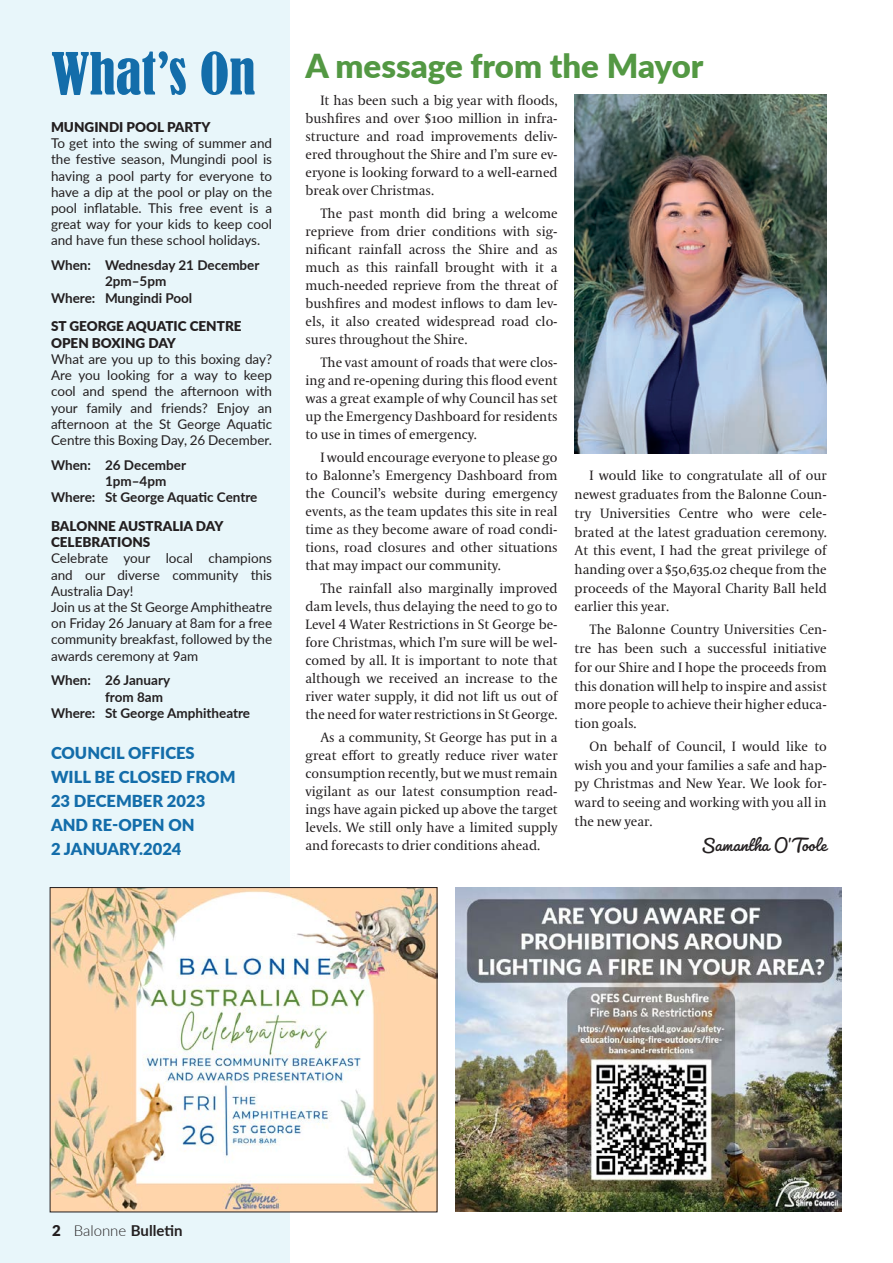
<style>
.page{position:relative;width:893px;height:1263px;background:#fff}
.page>*{position:absolute;margin:0;border:0;box-sizing:border-box;transform-origin:0 0}
.t1{font:condensed 54px "Bernard";color:#136daa}
.Heading{font:900 33px "Lato";color:#539843}
.First_Paragraph{font:21px "Pacifico";color:#231f20}
.Whats_on_EVENT_NAME{font:900 16.5px/24px "Lato";color:#136daa}
.t2{font:700 15px "Lato";color:#231f20}
.Body_Text{font:13.5px/18.1px "Coranto 2";color:#231f20;text-align:justify}
.What_s_On{font:13.5px/16.2px "Lato";color:#231f20;text-align:justify}
.What_s_On-2{font:700 13.5px/16.2px "Lato";color:#231f20}
.Whats_on_EVENT_NAME-2{font:900 13.5px/16.2px "Lato";color:#231f20}
.s1{font-weight:900}
.s2{font-weight:300}
</style>
<div class="page">
<div style="left:0;top:0;width:289px;height:1263px;background:#e8f6fa"></div>
<img style="left:575px;top:95px;width:252px;height:358px">
<img style="left:455px;top:887px;width:387px;height:325px">
<img style="left:52px;top:889px;width:383px;height:321px">
<p class="t1" style="left:51px;top:42px;width:206px">What’s On</p>
<p class="Whats_on_EVENT_NAME-2" style="left:51px;top:118px;width:161px">MUNGINDI POOL PARTY</p>
<p class="What_s_On" style="left:51px;top:135px;width:223px">To get into the swing of summer and the festive season, Mungindi pool is having a pool party for everyone to have a dip at the pool or play on the pool inflatable. This free event is a great way for your kids to keep cool and have fun these school holidays.</p>
<p class="What_s_On-2" style="left:105px;top:256px;width:156px;text-indent:-54px">When: Wednesday 21 December<br>2pm–5pm</p>
<p class="What_s_On-2" style="left:51px;top:289px;width:143px">Where: Mungindi Pool</p>
<p class="Whats_on_EVENT_NAME-2" style="left:51px;top:318px;width:192px">ST GEORGE AQUATIC CENTRE<br>OPEN BOXING DAY</p>
<p class="What_s_On" style="left:51px;top:350px;width:223px">What are you up to this boxing day?<br>Are you looking for a way to keep cool and spend the afternoon with your family and friends? Enjoy an afternoon at the St George Aquatic Centre this Boxing Day, 26 December.</p>
<p class="What_s_On-2" style="left:105px;top:456px;width:83px;text-indent:-54px">When: 26 December<br>1pm–4pm</p>
<p class="What_s_On-2" style="left:51px;top:488px;width:208px">Where: St George Aquatic Centre</p>
<p class="Whats_on_EVENT_NAME-2" style="left:51px;top:517px;width:174px">BALONNE AUSTRALIA DAY<br>CELEBRATIONS</p>
<p class="What_s_On" style="left:51px;top:550px;width:223px">Celebrate your local champions and our diverse community this Australia Day!</p>
<p class="What_s_On" style="left:51px;top:598px;width:223px">Join us at the St George Amphitheatre on Friday 26 January at 8am for a free community breakfast, followed by the awards ceremony at 9am</p>
<p class="What_s_On-2" style="left:105px;top:672px;width:67px;text-indent:-54px">When: 26 January from 8am</p>
<p class="What_s_On-2" style="left:51px;top:704px;width:201px">Where: St George Amphitheatre</p>
<p class="Whats_on_EVENT_NAME" style="left:51px;top:740px;width:186px">COUNCIL OFFICES<br>WILL BE CLOSED FROM<br>23 DECEMBER 2023<br>AND RE-OPEN ON<br>2 JANUARY.2024</p>
<p class="Heading" style="left:305px;top:41px;width:399px">A message from the Mayor</p>
<p class="Body_Text" style="left:305px;top:92px;width:254px;text-indent:15px">It has been such a big year with floods, bushfires and over $100 million in infra&shy;structure and road improvements deliv&shy;ered throughout the Shire and I’m sure ev&shy;eryone is looking forward to a well-earned break over Christmas.</p>
<p class="Body_Text" style="left:305px;top:205px;width:254px;text-indent:15px">The past month did bring a welcome reprieve from drier conditions with sig&shy;nificant rainfall across the Shire and as much as this rainfall brought with it a much-needed reprieve from the threat of bushfires and modest inflows to dam lev&shy;els, it also created widespread road clo&shy;sures throughout the Shire.</p>
<p class="Body_Text" style="left:305px;top:354px;width:254px;text-indent:15px">The vast amount of roads that were clos&shy;ing and re-opening during this flood event was a great example of why Council has set up the Emergency Dashboard for residents to use in times of emergency.</p>
<p class="Body_Text" style="left:305px;top:448px;width:254px;text-indent:15px">I would encourage everyone to please go to Balonne’s Emergency Dashboard from the Council’s website during emergency events, as the team updates this site in real time as they become aware of road condi&shy;tions, road closures and other situations that may impact our community.</p>
<p class="Body_Text" style="left:305px;top:579px;width:254px;text-indent:15px">The rainfall also marginally improved dam levels, thus delaying the need to go to Level 4 Water Restrictions in St George be&shy;fore Christmas, which I’m sure will be wel&shy;comed by all. It is important to note that although we received an increase to the river water supply, it did not lift us out of the need for water restrictions in St George.</p>
<p class="Body_Text" style="left:305px;top:728px;width:254px;text-indent:15px">As a community, St George has put in a great effort to greatly reduce river water consumption recently, but we must remain vigilant as our latest consumption read&shy;ings have again picked up above the target levels. We still only have a limited supply and forecasts to drier conditions ahead.</p>
<p class="Body_Text" style="left:575px;top:467px;width:254px;line-height:18.8px;text-indent:15px">I would like to congratulate all of our newest graduates from the Balonne Coun&shy;try Universities Centre who were cele&shy;brated at the latest graduation ceremony.<br>At this event, I had the great privilege of handing over a $50,635.02 cheque from the proceeds of the Mayoral Charity Ball held earlier this year.</p>
<p class="Body_Text" style="left:575px;top:621px;width:254px;line-height:18.8px;text-indent:15px">The Balonne Country Universities Cen&shy;tre has been such a successful initiative for our Shire and I hope the proceeds from this donation will help to inspire and assist more people to achieve their higher educa&shy;tion goals.</p>
<p class="Body_Text" style="left:575px;top:737px;width:254px;line-height:18.8px;text-indent:15px">On behalf of Council, I would like to wish you and your families a safe and hap&shy;py Christmas and New Year. We look for&shy;ward to seeing and working with you all in the new year.</p>
<p class="First_Paragraph" style="left:702px;top:831px;width:127px">Samantha O’Toole</p>
<p class="t2" style="left:52px;top:1219px;width:132px"><span class="s1">2</span> <span class="s2">Balonne</span> Bulletin</p>
</div>
